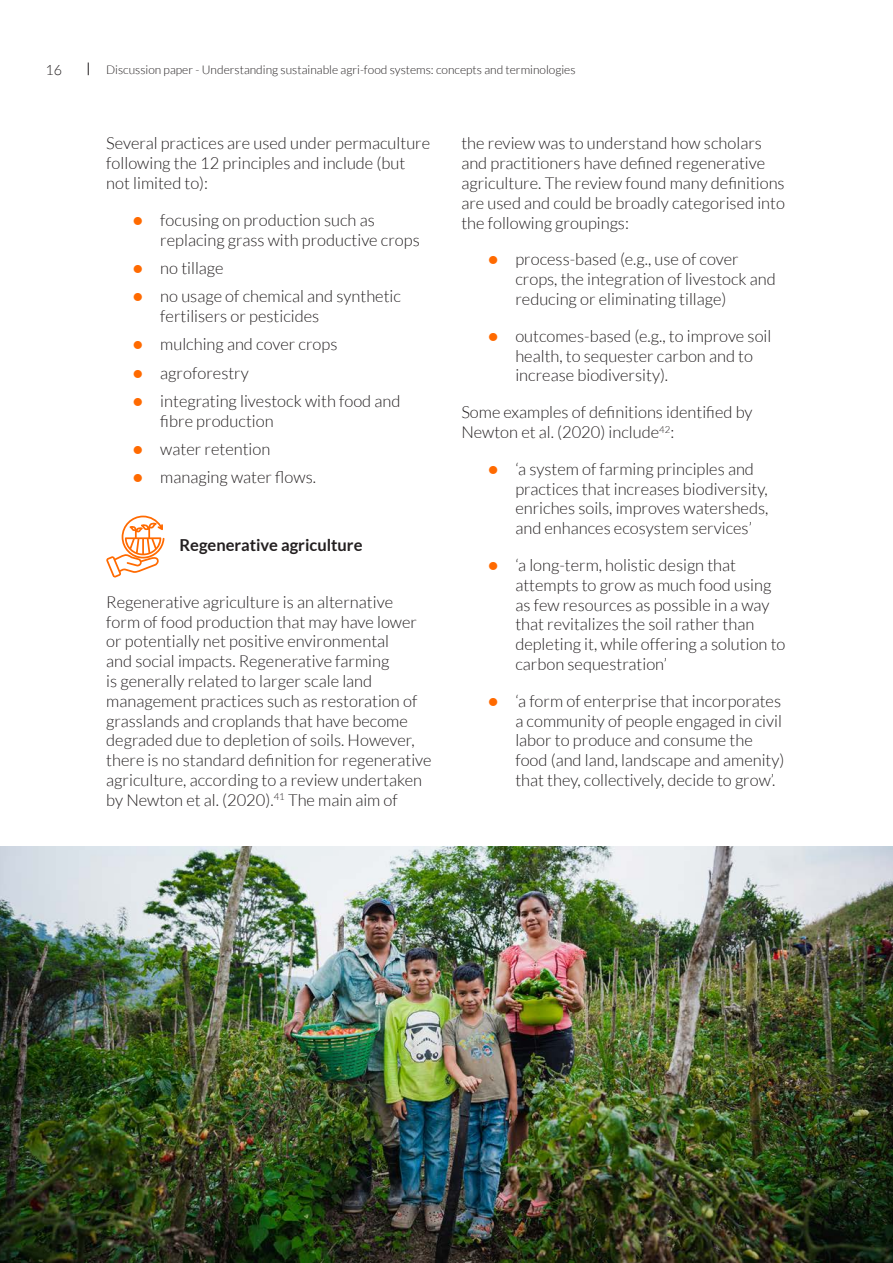
<style>
.page{position:relative;width:893px;height:1263px;background:#fff}
.page>*{position:absolute;margin:0;border:0;box-sizing:border-box;transform-origin:0 0}
.List_Paragraph_List_of_tables_LIST_OF_TA{font:300 16.5px/19.8px "Lato";color:#231f20}
.heading_2{font:700 16.5px "Lato";color:#231f20}
.t1{font:300 14.25px "Lato";color:#231f20}
.t2{font:300 12px "Lato";color:#231f20}
.s1{font-weight:900;color:#ff6a00}
</style>
<div class="page">
<svg style="left:106px;top:516px;width:58px;height:62px"></svg>
<img style="left:0;top:846px;width:893px;height:417px">
<svg style="left:88px;top:63px;width:1px;height:12px"></svg>
<p class="t1" style="left:46px;top:62px;width:18px">16</p>
<p class="t2" style="left:106px;top:63px;width:471px">Discussion paper - Understanding sustainable agri-food systems: concepts and terminologies</p>
<p class="List_Paragraph_List_of_tables_LIST_OF_TA" style="left:106px;top:134px;width:325px">Several practices are used under permaculture following the 12 principles and include (but not limited to):</p>
<p class="List_Paragraph_List_of_tables_LIST_OF_TA" style="left:160px;top:210px;width:261px;text-indent:-27px"><span class="s1">•</span> focusing on production such as replacing grass with productive crops</p>
<p class="List_Paragraph_List_of_tables_LIST_OF_TA" style="left:133px;top:258px;width:92px"><span class="s1">•</span> no tillage</p>
<p class="List_Paragraph_List_of_tables_LIST_OF_TA" style="left:160px;top:286px;width:242px;text-indent:-27px"><span class="s1">•</span> no usage of chemical and synthetic fertilisers or pesticides</p>
<p class="List_Paragraph_List_of_tables_LIST_OF_TA" style="left:133px;top:335px;width:206px"><span class="s1">•</span> mulching and cover crops</p>
<p class="List_Paragraph_List_of_tables_LIST_OF_TA" style="left:133px;top:363px;width:117px"><span class="s1">•</span> agroforestry</p>
<p class="List_Paragraph_List_of_tables_LIST_OF_TA" style="left:160px;top:391px;width:242px;text-indent:-27px"><span class="s1">•</span> integrating livestock with food and fibre production</p>
<p class="List_Paragraph_List_of_tables_LIST_OF_TA" style="left:133px;top:439px;width:139px"><span class="s1">•</span> water retention</p>
<p class="List_Paragraph_List_of_tables_LIST_OF_TA" style="left:133px;top:468px;width:184px"><span class="s1">•</span> managing water flows.</p>
<p class="heading_2" style="left:179px;top:536px;width:185px">Regenerative agriculture</p>
<p class="List_Paragraph_List_of_tables_LIST_OF_TA" style="left:106px;top:592px;width:327px">Regenerative agriculture is an alternative<br>form of food production that may have lower or potentially net positive environmental<br>and social impacts. Regenerative farming<br>is generally related to larger scale land management practices such as restoration of grasslands and croplands that have become degraded due to depletion of soils. However, there is no standard definition for regenerative agriculture, according to a review undertaken by Newton et al. (2020).<sup>41</sup> The main aim of</p>
<p class="List_Paragraph_List_of_tables_LIST_OF_TA" style="left:461px;top:134px;width:325px">the review was to understand how scholars and practitioners have defined regenerative agriculture. The review found many definitions are used and could be broadly categorised into the following groupings:</p>
<p class="List_Paragraph_List_of_tables_LIST_OF_TA" style="left:515px;top:250px;width:262px;text-indent:-27px"><span class="s1">•</span> process-based (e.g., use of cover crops, the integration of livestock and reducing or eliminating tillage)</p>
<p class="List_Paragraph_List_of_tables_LIST_OF_TA" style="left:515px;top:326px;width:258px;text-indent:-27px"><span class="s1">•</span> outcomes-based (e.g., to improve soil health, to sequester carbon and to increase biodiversity).</p>
<p class="List_Paragraph_List_of_tables_LIST_OF_TA" style="left:461px;top:402px;width:293px">Some examples of definitions identified by<br>Newton et al. (2020) include<sup>42</sup>:</p>
<p class="List_Paragraph_List_of_tables_LIST_OF_TA" style="left:515px;top:459px;width:255px;text-indent:-27px"><span class="s1">•</span> ‘a system of farming principles and practices that increases biodiversity, enriches soils, improves watersheds, and enhances ecosystem services’</p>
<p class="List_Paragraph_List_of_tables_LIST_OF_TA" style="left:515px;top:555px;width:272px;text-indent:-27px"><span class="s1">•</span> ‘a long-term, holistic design that attempts to grow as much food using as few resources as possible in a way that revitalizes the soil rather than depleting it, while offering a solution to carbon sequestration’</p>
<p class="List_Paragraph_List_of_tables_LIST_OF_TA" style="left:515px;top:691px;width:271px;text-indent:-27px"><span class="s1">•</span> ‘a form of enterprise that incorporates a community of people engaged in civil labor to produce and consume the food (and land, landscape and amenity) that they, collectively, decide to grow’.</p>
</div>
